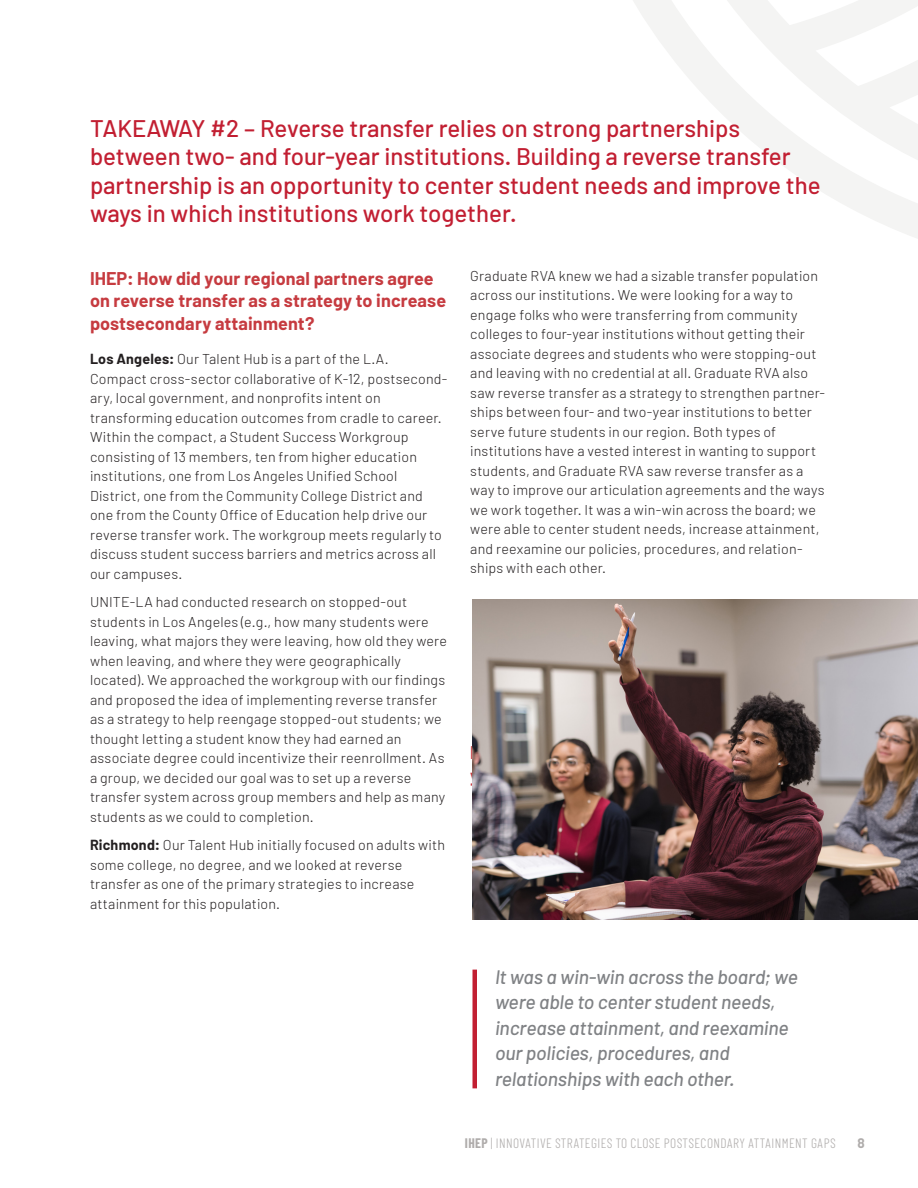
<style>
.page{position:relative;width:918px;height:1188px;background:#fff}
.page>*{position:absolute;margin:0;border:0;box-sizing:border-box;transform-origin:0 0}
.Paragraph_Style_1{font:500 24px/28.5px "Barlow";color:#c21f32}
.oull_quote{font:italic 500 19.5px/25.5px "Barlow";letter-spacing:-.01em;color:#808285}
.question{font:700 18px/22.5px "Barlow";letter-spacing:.005em;color:#c63b40}
.Paragraph_Style_3{font:300 14.25px/19.5px "Barlow";letter-spacing:.015em;color:#231f20}
.t1{font:300 13.5px "Barlow Condensed";letter-spacing:.03em;color:#afacab}
.t2{font:700 13.5px "Barlow";color:#afacab}
.s1{font-weight:700}
</style>
<div class="page">
<svg style="left:633px;top:0;width:285px;height:238px"></svg>
<div style="left:472px;top:970px;width:5px;height:118px;background:#c21f32"></div>
<img style="left:472px;top:599px;width:446px;height:320px">
<p class="Paragraph_Style_1" style="left:90px;top:113px;width:732px">TAKEAWAY #2 – Reverse transfer relies on strong partnerships between two- and four-year institutions. Building a reverse transfer partnership is an opportunity to center student needs and improve the ways in which institutions work together.</p>
<p class="question" style="left:90px;top:267px;width:358px">IHEP: How did your regional partners agree on reverse transfer as a strategy to increase postsecondary attainment?</p>
<p class="Paragraph_Style_3" style="left:90px;top:349px;width:359px"><span class="s1">Los Angeles:</span> Our Talent Hub is a part of the L.A.<br>Compact cross-sector collaborative of K-12, postsecond&shy;ary, local government, and nonprofits intent on transforming education outcomes from cradle to career.<br>Within the compact, a Student Success Workgroup consisting of 13 members, ten from higher education institutions, one from Los Angeles Unified School District, one from the Community College District and one from the County Office of Education help drive our reverse transfer work. The workgroup meets regularly to discuss student success barriers and metrics across all our campuses.</p>
<p class="Paragraph_Style_3" style="left:90px;top:592px;width:359px">UNITE-LA had conducted research on stopped-out students in Los Angeles (e.g., how many students were leaving, what majors they were leaving, how old they were when leaving, and where they were geographically located). We approached the workgroup with our findings and proposed the idea of implementing reverse transfer as a strategy to help reengage stopped-out students; we thought letting a student know they had earned an associate degree could incentivize their reenrollment. As a group, we decided our goal was to set up a reverse transfer system across group members and help as many students as we could to completion.</p>
<p class="Paragraph_Style_3" style="left:90px;top:835px;width:357px"><span class="s1">Richmond:</span> Our Talent Hub initially focused on adults with some college, no degree, and we looked at reverse transfer as one of the primary strategies to increase attainment for this population.</p>
<p class="Paragraph_Style_3" style="left:470px;top:266px;width:356px">Graduate RVA knew we had a sizable transfer population across our institutions. We were looking for a way to engage folks who were transferring from community colleges to four-year institutions without getting their associate degrees and students who were stopping-out and leaving with no credential at all. Graduate RVA also saw reverse transfer as a strategy to strengthen partner&shy;ships between four- and two-year institutions to better serve future students in our region. Both types of institutions have a vested interest in wanting to support students, and Graduate RVA saw reverse transfer as a way to improve our articulation agreements and the ways we work together. It was a win-win across the board; we were able to center student needs, increase attainment, and reexamine our policies, procedures, and relation&shy;ships with each other.</p>
<p class="oull_quote" style="left:495px;top:964px;width:304px">It was a win-win across the board; we were able to center student needs, increase attainment, and reexamine our policies, procedures, and relationships with each other.</p>
<p class="t1" style="left:465px;top:1134px;width:372px"><span class="s1">IHEP</span> | INNOVATIVE STRATEGIES TO CLOSE POSTSECONDARY ATTAINMENT GAPS</p>
<p class="t2" style="left:857px;top:1134px;width:9px">8</p>
</div>
